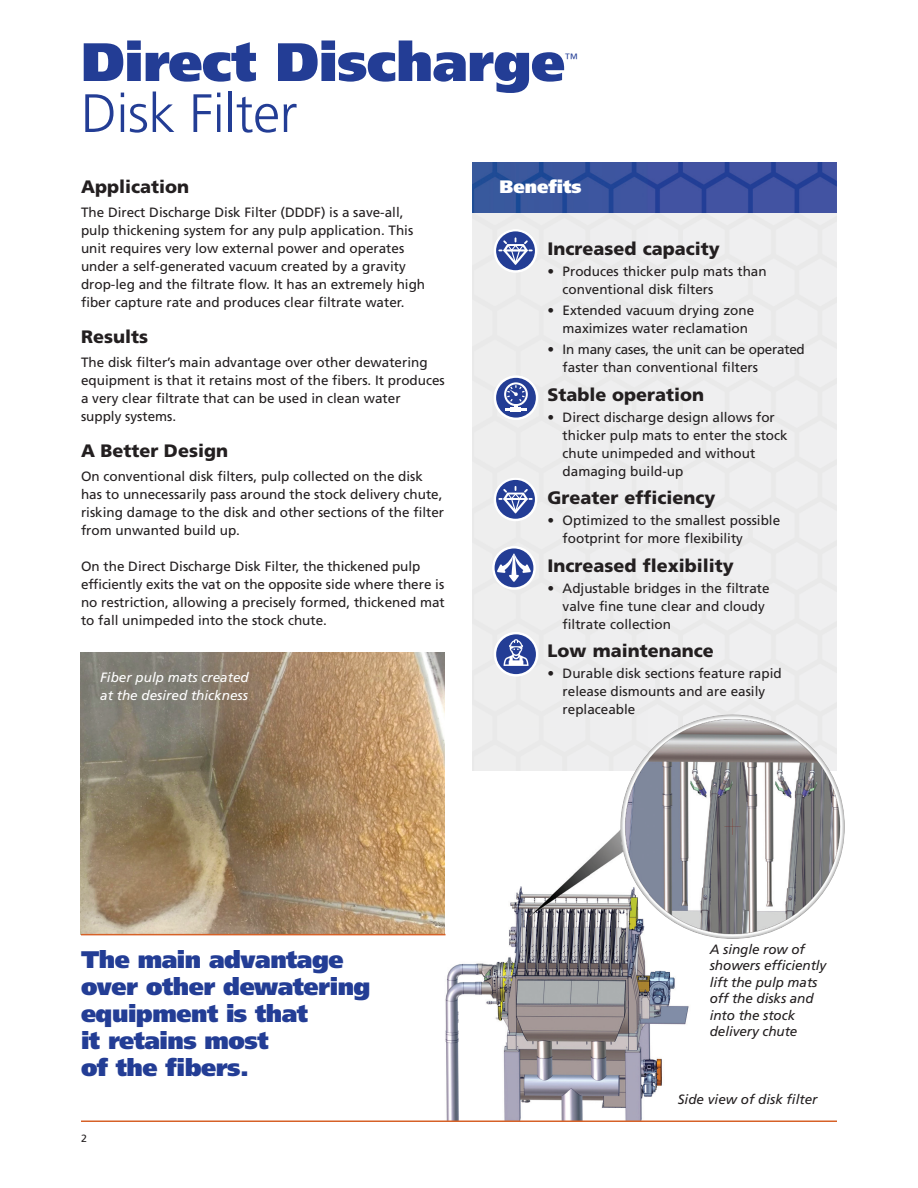
<style>
.page{position:relative;width:918px;height:1188px;background:#fff}
.page>*{position:absolute;margin:0;border:0;box-sizing:border-box;transform-origin:0 0}
.KADANT_BROCHURE_TITLE_1{font:900 54px "Frutiger LT Std";letter-spacing:-.01em;color:#233d95}
.KADANT_BROCHURE_TITLE_1-2{font:300 54px "Frutiger LT Std";letter-spacing:-.01em;color:#233d95}
.t1{font:900 24px/27px "Frutiger LT Std";letter-spacing:-.02em;color:#233d95}
.Features_Benefits_Body_Text{font:900 18px "Frutiger LT Std";color:#231f20}
.Body_Subhead_4th_Level_Subhead{font:900 18px "Frutiger LT Std";color:#231f20}
.KADANT_BROCHURE_SIDE_BAR_HEADER{font:900 18px "Frutiger LT Std";color:#fff}
.Body_Subhead_4th_Level_Subhead-2{font:13.5px/18px "Frutiger LT Std";color:#231f20}
.Features_Benefits_Body_Text-2{font:13.5px/18px "Frutiger LT Std";color:#231f20}
.Captions{font:italic 13.5px/16.5px "Frutiger LT Std";letter-spacing:-.005em;color:#231f20}
.KADANT_BROCHURE_BIG_MESSAGE_HEADER{font:italic 13.5px/18px "Frutiger LT Std";color:#fff}
.KADANT_BROCHURE_TITLE_1-3{font:300 13.5px "Frutiger LT Std";color:#233d95}
.KADANT_BROCHURE_PAGE_NUMBERS_LEFT{font:10.5px "Frutiger LT Std";color:#231f20}
</style>
<div class="page">
<img style="left:472px;top:162px;width:365px;height:51px">
<svg style="left:496px;top:480px;width:39px;height:39px"></svg>
<svg style="left:496px;top:231px;width:39px;height:39px"></svg>
<svg style="left:492px;top:546px;width:44px;height:44px"></svg>
<svg style="left:495px;top:548px;width:38px;height:39px"></svg>
<svg style="left:496px;top:634px;width:40px;height:40px"></svg>
<svg style="left:496px;top:378px;width:40px;height:40px"></svg>
<img style="left:435px;top:830px;width:274px;height:290px">
<img style="left:620px;top:714px;width:225px;height:225px;border-radius:112px">
<hr style="left:81px;top:1120px;width:756px;height:2px;background:#d66127">
<img style="left:80px;top:653px;width:365px;height:282px">
<hr style="left:81px;top:934px;width:365px;height:1px;background:#d66127">
<p class="KADANT_BROCHURE_TITLE_1" style="left:81px;top:29px;width:486px">Direct Discharge</p>
<p class="KADANT_BROCHURE_TITLE_1-3" style="left:565px;top:51px;width:15px">™</p>
<p class="KADANT_BROCHURE_TITLE_1-2" style="left:81px;top:83px;width:218px">Disk Filter</p>
<p class="Features_Benefits_Body_Text" style="left:81px;top:176px;width:110px">Application</p>
<p class="Body_Subhead_4th_Level_Subhead-2" style="left:81px;top:204px;width:346px">The Direct Discharge Disk Filter (DDDF) is a save-all, pulp thickening system for any pulp application. This unit requires very low external power and operates under a self-generated vacuum created by a gravity drop-leg and the filtrate flow. It has an extremely high fiber capture rate and produces clear filtrate water.</p>
<p class="Features_Benefits_Body_Text" style="left:81px;top:326px;width:69px">Results</p>
<p class="Body_Subhead_4th_Level_Subhead-2" style="left:81px;top:354px;width:365px">The disk filter’s main advantage over other dewatering equipment is that it retains most of the fibers. It produces a very clear filtrate that can be used in clean water<br>supply systems.</p>
<p class="Features_Benefits_Body_Text" style="left:81px;top:440px;width:149px">A Better Design</p>
<p class="Body_Subhead_4th_Level_Subhead-2" style="left:81px;top:468px;width:365px">On conventional disk filters, pulp collected on the disk has to unnecessarily pass around the stock delivery chute, risking damage to the disk and other sections of the filter from unwanted build up.</p>
<p class="Body_Subhead_4th_Level_Subhead-2" style="left:81px;top:558px;width:365px">On the Direct Discharge Disk Filter, the thickened pulp efficiently exits the vat on the opposite side where there is no restriction, allowing a precisely formed, thickened mat to fall unimpeded into the stock chute.</p>
<p class="KADANT_BROCHURE_BIG_MESSAGE_HEADER" style="left:100px;top:668px;width:150px">Fiber pulp mats created at the desired thickness</p>
<p class="KADANT_BROCHURE_SIDE_BAR_HEADER" style="left:500px;top:176px;width:84px">Benefits</p>
<p class="Features_Benefits_Body_Text" style="left:548px;top:238px;width:174px">Increased capacity</p>
<p class="Features_Benefits_Body_Text-2" style="left:563px;top:263px;width:206px;text-indent:-15px">• Produces thicker pulp mats than conventional disk filters</p>
<p class="Features_Benefits_Body_Text-2" style="left:563px;top:302px;width:193px;text-indent:-15px">• Extended vacuum drying zone maximizes water reclamation</p>
<p class="Features_Benefits_Body_Text-2" style="left:563px;top:341px;width:244px;text-indent:-15px">• In many cases, the unit can be operated faster than conventional filters</p>
<p class="Body_Subhead_4th_Level_Subhead" style="left:548px;top:384px;width:158px">Stable operation</p>
<p class="Body_Subhead_4th_Level_Subhead-2" style="left:563px;top:408px;width:227px;text-indent:-15px">• Direct discharge design allows for thicker pulp mats to enter the stock chute unimpeded and without damaging build-up</p>
<p class="Features_Benefits_Body_Text" style="left:548px;top:487px;width:170px">Greater efficiency</p>
<p class="Features_Benefits_Body_Text-2" style="left:563px;top:512px;width:219px;text-indent:-15px">• Optimized to the smallest possible footprint for more flexibility</p>
<p class="Features_Benefits_Body_Text" style="left:548px;top:555px;width:188px">Increased flexibility</p>
<p class="Features_Benefits_Body_Text-2" style="left:563px;top:579px;width:209px;text-indent:-15px">• Adjustable bridges in the filtrate valve fine tune clear and cloudy filtrate collection</p>
<p class="Features_Benefits_Body_Text" style="left:548px;top:640px;width:168px">Low maintenance</p>
<p class="Body_Subhead_4th_Level_Subhead-2" style="left:563px;top:665px;width:221px;text-indent:-15px">• Durable disk sections feature rapid release dismounts and are easily replaceable</p>
<p class="t1" style="left:81px;top:946px;width:291px">The main advantage over other dewatering equipment is that<br>it retains most<br>of the fibers.</p>
<p class="KADANT_BROCHURE_PAGE_NUMBERS_LEFT" style="left:81px;top:1132px;width:7px">2</p>
<p class="Captions" style="left:710px;top:941px;width:118px">A single row of showers efficiently lift the pulp mats off the disks and into the stock delivery chute</p>
<p class="Captions" style="left:678px;top:1091px;width:141px">Side view of disk filter</p>
</div>
